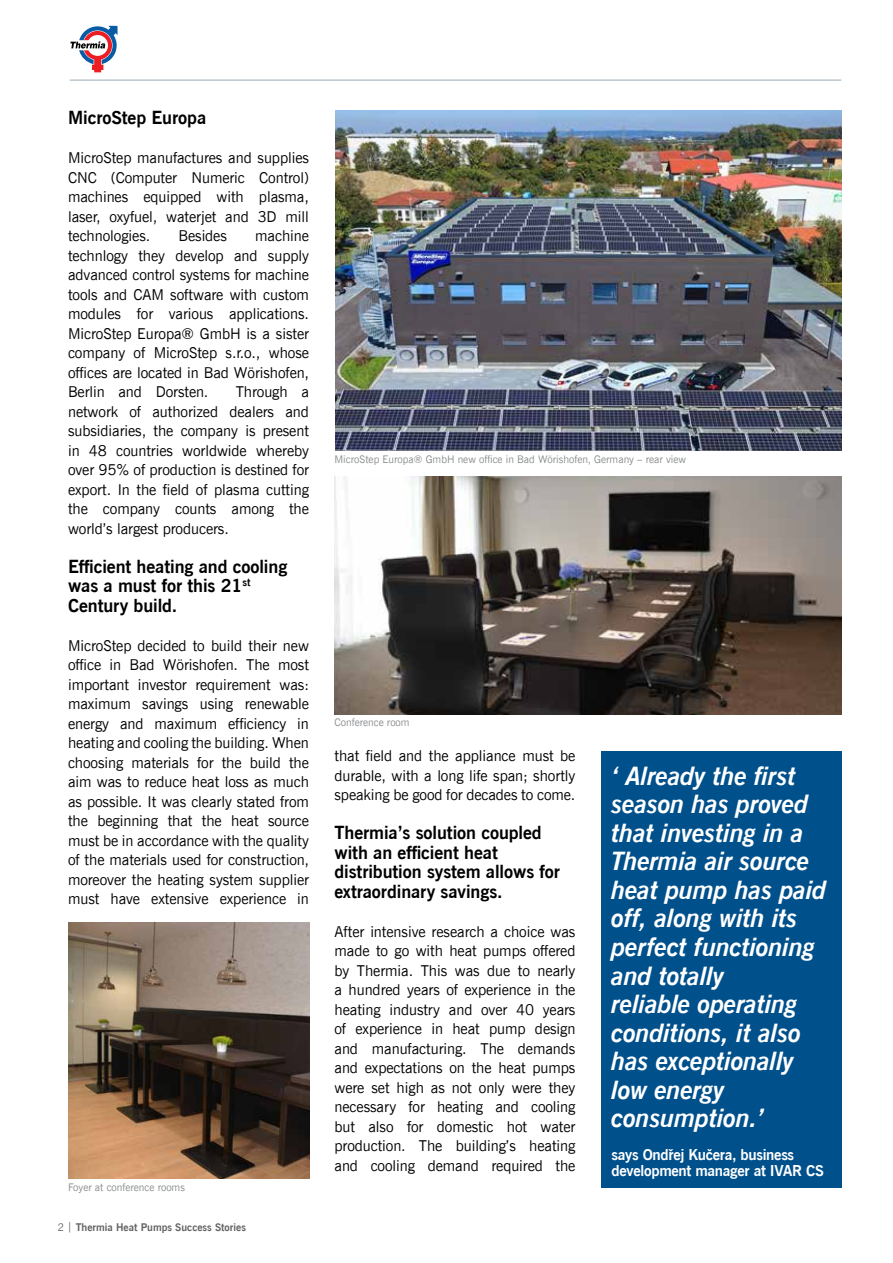
<style>
.page{position:relative;width:893px;height:1263px;background:#fff}
.page>*{position:absolute;margin:0;border:0;box-sizing:border-box;transform-origin:0 0}
.t1{font:italic 700 25.5px/28.5px "News Goth EU";letter-spacing:-.01em;color:#fff}
.t2{font:700 18px/19.5px "News Goth EU";letter-spacing:-.005em;color:#000}
.t3{font:15px/19.5px "News Goth EU";letter-spacing:-.005em;color:#000;text-align:justify}
.t4{font:700 15px/16.5px "News Goth EU";letter-spacing:-.02em;color:#fff}
.t5{font:10.5px "News Goth EU";color:#8a8c8e}
.t6{font:700 10.5px "News Goth EU";color:#636466}
.s1{font-weight:400}
</style>
<div class="page">
<hr style="left:70px;top:80px;width:771px;height:1px;background:#a4b5bf">
<svg style="left:70px;top:25px;width:48px;height:48px"></svg>
<img style="left:335px;top:110px;width:507px;height:341px">
<img style="left:334px;top:476px;width:508px;height:239px">
<img style="left:68px;top:923px;width:241px;height:256px">
<div style="left:601px;top:752px;width:241px;height:436px;background:#00508c"></div>
<p class="t2" style="left:68px;top:109px;width:140px">MicroStep Europa</p>
<p class="t3" style="left:68px;top:149px;width:242px">MicroStep manufactures and supplies CNC (Computer Numeric Control) machines equipped with plasma, laser, oxyfuel, waterjet and 3D mill technologies.</p>
<p class="t3" style="left:68px;top:227px;width:242px;text-indent:187px">machine technlogy they develop and supply advanced control systems for machine tools and CAM software with custom modules for various applications.<br>MicroStep Europa® GmbH is a sister company of MicroStep s.r.o., whose offices are located in Bad Wörishofen, Berlin and Dorsten.</p>
<p class="t3" style="left:179px;top:227px;width:50px">Besides</p>
<p class="t3" style="left:68px;top:383px;width:242px;text-indent:168px">Through a network of authorized dealers and subsidiaries, the company is present in 48 countries worldwide whereby over 95% of production is destined for export. In the field of plasma cutting the company counts among the world’s largest producers.</p>
<p class="t2" style="left:68px;top:557px;width:221px">Efficient heating and cooling was a must for this 21<sup>st<br></sup>Century build.</p>
<p class="t3" style="left:68px;top:636px;width:242px">MicroStep decided to build their new office in Bad Wörishofen. The most important investor requirement was: maximum savings using renewable energy and maximum efficiency in heating and cooling the building. When choosing materials for the build the aim was to reduce heat loss as much as possible. It was clearly stated from the beginning that the heat source must be in accordance with the quality of the materials used for construction, moreover the heating system supplier must have extensive experience in</p>
<p class="t5" style="left:68px;top:1180px;width:118px">Foyer at conference rooms</p>
<p class="t6" style="left:58px;top:1221px;width:190px"><span class="s1">2 |</span> Thermia Heat Pumps Success Stories</p>
<p class="t5" style="left:334px;top:453px;width:353px">MicroStep Europa® GmbH new office in Bad Wörishofen, Germany – rear view</p>
<p class="t5" style="left:334px;top:716px;width:77px">Conference room</p>
<p class="t3" style="left:334px;top:747px;width:242px">that field and the appliance must be durable, with a long life span; shortly speaking be good for decades to come.</p>
<p class="t2" style="left:334px;top:824px;width:227px">Thermia’s solution coupled with an efficient heat distribution system allows for extraordinary savings.</p>
<p class="t3" style="left:334px;top:922px;width:242px">After intensive research a choice was made to go with heat pumps offered by Thermia. This was due to nearly a hundred years of experience in the heating industry and over 40 years of experience in heat pump design and manufacturing. The demands and expectations on the heat pumps were set high as not only were they necessary for heating and cooling but also for domestic hot water production. The building’s heating and cooling demand required the</p>
<h1 class="t1" style="left:612px;top:762px;width:216px">‘ Already the first season has proved that investing in a<br>Thermia air source heat pump has paid off, along with its perfect functioning and totally<br>reliable operating conditions, it also has exceptionally low energy consumption.’</h1>
<p class="t4" style="left:612px;top:1147px;width:214px">says Ondřej Kučera, business development manager at IVAR CS</p>
</div>
